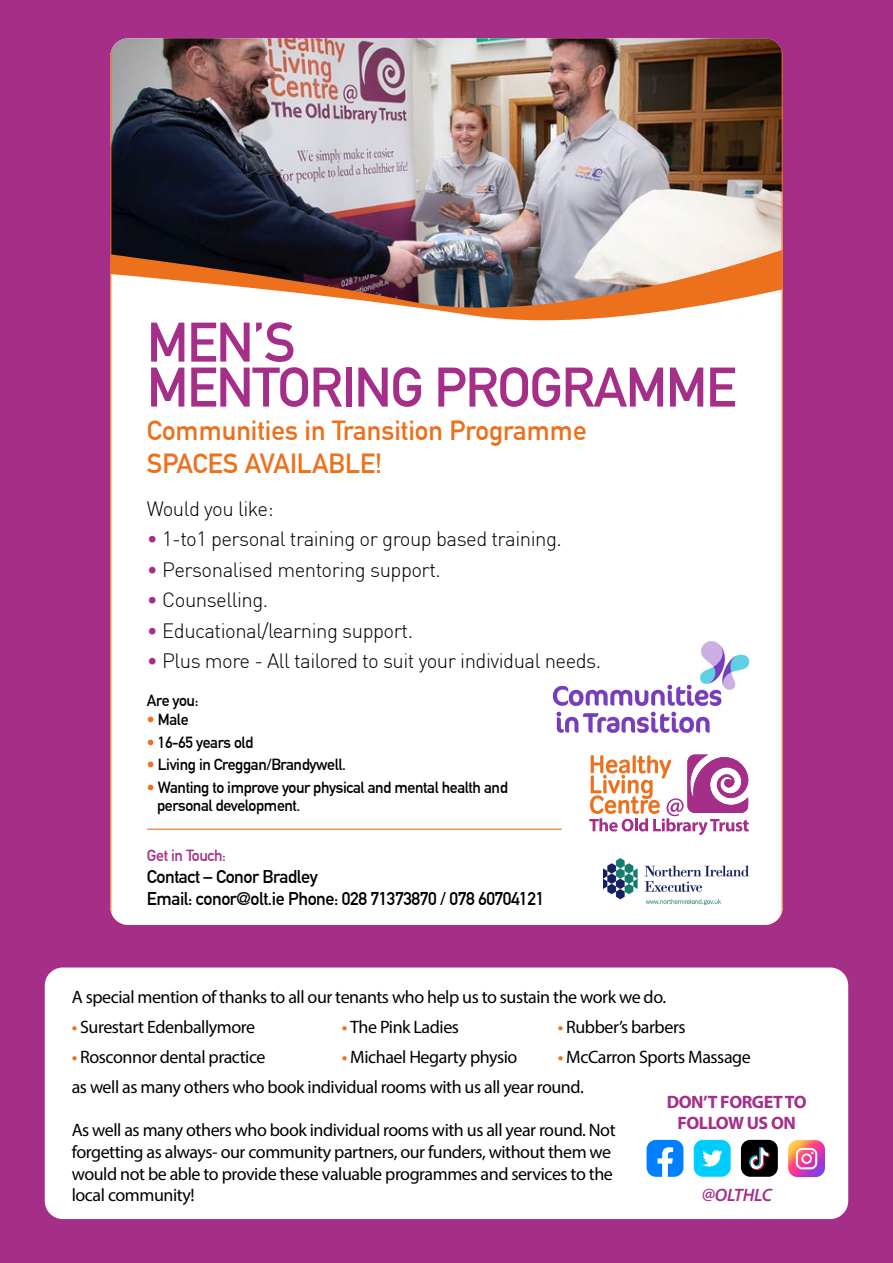
<style>
.page{position:relative;width:893px;height:1263px;background:#a42e88}
.page>*{position:absolute;margin:0;border:0;box-sizing:border-box;transform-origin:0 0}
.t1{font:700 54.75px/45px "DIN Alternate";letter-spacing:-.025em;color:#a42e88}
.t2{font:700 27.15px/32.5px "DIN Alternate";color:#ed701c}
.t3{font:300 20.4px "DIN";letter-spacing:-.025em;color:#000}
.t4{font:18px/21.6px "Myriad Pro";letter-spacing:-.025em;color:#000}
.t5{font:700 18px/21.8px "DIN Alternate";letter-spacing:-.025em;color:#000}
.t6{font:700 18px/21.6px "Myriad Pro";letter-spacing:-.025em;color:#a42e88;text-align:center}
.t7{font:italic 600 18px "Myriad Pro";letter-spacing:-.005em;color:#a42e88}
.t8{font:700 15.75px/18px "DIN Alternate";letter-spacing:-.025em;color:#000}
.t9{font:700 15.75px "DIN Alternate";letter-spacing:-.025em;color:#a42e88}
.s1{color:#a42e88}
.s2{color:#ed701c}
.s3{font-weight:600;color:#ed701c}
</style>
<div class="page">
<div style="left:45px;top:967px;width:803px;height:252px;background:#fff;border-radius:18px"></div>
<img style="left:110px;top:38px;width:673px;height:887px">
<svg style="left:647px;top:1140px;width:36px;height:37px"></svg>
<div style="left:741px;top:1140px;width:37px;height:37px;background:#000;border-radius:9px"></div>
<svg style="left:749px;top:1147px;width:20px;height:23px"></svg>
<div style="left:694px;top:1140px;width:37px;height:37px;background:#00cdff;border-radius:9px"></div>
<svg style="left:702px;top:1150px;width:20px;height:17px"></svg>
<svg style="left:788px;top:1140px;width:37px;height:37px"></svg>
<h1 class="t1" style="left:147px;top:316px;width:591px">MEN’S<br>MENTORING PROGRAMME</h1>
<h2 class="t2" style="left:147px;top:413px;width:441px">Communities in Transition Programme<br>SPACES AVAILABLE!</h2>
<p class="t3" style="left:147px;top:496px;width:128px">Would you like:</p>
<p class="t3" style="left:147px;top:526px;width:416px"><span class="s1">•</span> 1-to1 personal training or group based training.</p>
<p class="t3" style="left:147px;top:557px;width:295px"><span class="s1">•</span> Personalised mentoring support.</p>
<p class="t3" style="left:147px;top:587px;width:123px"><span class="s1">•</span> Counselling.</p>
<p class="t3" style="left:147px;top:618px;width:268px"><span class="s1">•</span> Educational/learning support.</p>
<p class="t3" style="left:147px;top:648px;width:456px"><span class="s1">•</span> Plus more - All tailored to suit your individual needs.</p>
<p class="t8" style="left:147px;top:690px;width:53px">Are you:</p>
<p class="t8" style="left:147px;top:709px;width:43px"><span class="s2">•</span> Male</p>
<p class="t8" style="left:147px;top:732px;width:108px"><span class="s2">•</span> 16-65 years old</p>
<p class="t8" style="left:147px;top:754px;width:200px"><span class="s2">•</span> Living in Creggan/Brandywell.</p>
<p class="t8" style="left:157px;top:777px;width:352px;text-indent:-10px"><span class="s2">•</span> Wanting to improve your physical and mental health and personal development.</p>
<p class="t9" style="left:147px;top:844px;width:81px">Get in Touch:</p>
<p class="t5" style="left:147px;top:865px;width:399px">Contact – Conor Bradley<br>Email: conor@olt.ie Phone: 028 71373870 / 078 60704121</p>
<p class="t4" style="left:72px;top:986px;width:596px">A special mention of thanks to all our tenants who help us to sustain the work we do.</p>
<p class="t4" style="left:72px;top:1016px;width:185px"><span class="s3">•</span> Surestart Edenballymore</p>
<p class="t4" style="left:342px;top:1016px;width:119px"><span class="s3">•</span> The Pink Ladies</p>
<p class="t4" style="left:558px;top:1016px;width:129px"><span class="s3">•</span> Rubber’s barbers</p>
<p class="t4" style="left:72px;top:1046px;width:195px"><span class="s3">•</span> Rosconnor dental practice</p>
<p class="t4" style="left:342px;top:1046px;width:177px"><span class="s3">•</span> Michael Hegarty physio</p>
<p class="t4" style="left:72px;top:1042px;width:681px;line-height:30px;text-indent:486px"><span class="s3">•</span> McCarron Sports Massage as well as many others who book individual rooms with us all year round.</p>
<p class="t4" style="left:72px;top:1119px;width:545px">As well as many others who book individual rooms with us all year round. Not forgetting as always- our community partners, our funders, without them we would not be able to provide these valuable programmes and services to the local community!</p>
<p class="t6" style="left:667px;top:1090px;width:142px">DON’T FORGET TO<br>FOLLOW US ON</p>
<p class="t7" style="left:702px;top:1183px;width:72px">@OLTHLC</p>
</div>
